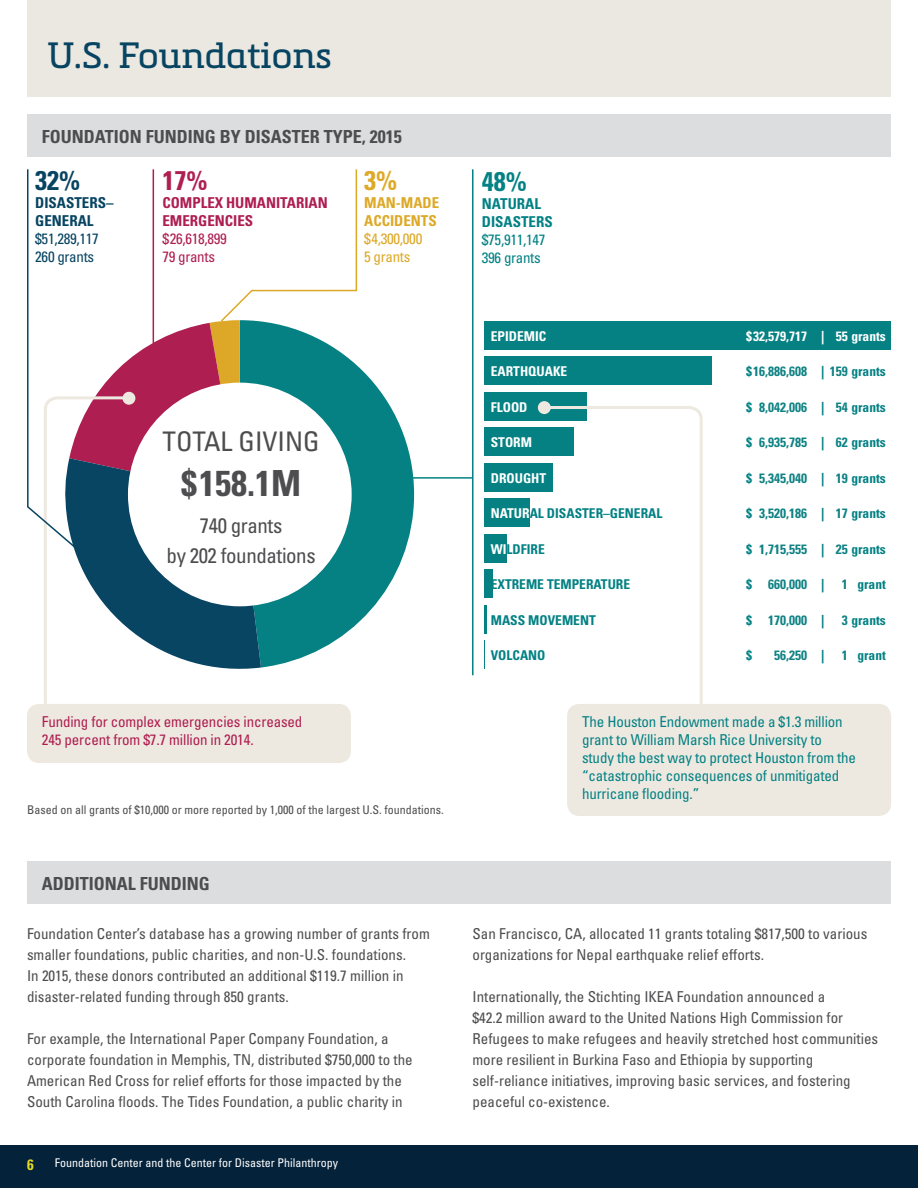
<style>
.page{position:relative;width:918px;height:1188px;background:#fff}
.page>*{position:absolute;margin:0;border:0;box-sizing:border-box;transform-origin:0 0}
.t1{font:36px "Metronic Slab Pro";color:#074462}
.t2{font:700 condensed 36px "Univers";color:#4d4d4f}
.t3{font:condensed 27px "Univers";color:#4d4d4f}
.t4{font:700 condensed 27px "Univers";color:#074462}
.t5{font:700 condensed 27px "Univers";color:#ae1e51}
.t6{font:700 condensed 27px "Univers";color:#038184}
.t7{font:700 condensed 27px "Univers";color:#dda927}
.t8{font:condensed 21px/30px "Univers";letter-spacing:-.02em;color:#4d4d4f;text-align:center}
.t9{font:700 condensed 18px "Univers";color:#4d4d4f}
.t10{font:condensed 15px/21px "Univers";color:#4d4d4f}
.t11{font:condensed 15px/18px "Univers";letter-spacing:-.01em;color:#038184}
.t12{font:condensed 15px/18px "Univers";letter-spacing:-.01em;color:#ae1e51}
.t13{font:700 condensed 15px/18px "Univers";color:#ae1e51}
.t14{font:condensed 15px/18px "Univers";letter-spacing:-.02em;color:#074462}
.t15{font:700 condensed 15px/18px "Univers";color:#074462}
.t16{font:700 condensed 15px/18px "Univers";color:#dda927}
.t17{font:condensed 15px/18px "Univers";letter-spacing:-.02em;color:#dda927}
.t18{font:700 condensed 15px/18px "Univers";color:#038184}
.t19{font:700 condensed 15px "Univers";color:#e5d923}
.t20{font:700 condensed 13.5px "Univers";color:#038184}
.t21{font:700 condensed 13.5px "Univers";color:#0f8284}
.t22{font:700 condensed 13.5px "Univers";color:#fff}
.t23{font:condensed 12px "Univers";color:#4d4d4f}
.t24{font:condensed 12px "Univers";color:#fff}
.s1{color:#fff}
.s2{color:#038184}
.s3{color:#0f8284}
</style>
<div class="page">
<div style="left:0;top:1145px;width:918px;height:43px;background:#042239"></div>
<svg style="left:358px;top:366px;width:56px;height:257px;fill:#058183"></svg>
<div style="left:484px;top:321px;width:407px;height:29px;background:#058183"></div>
<div style="left:484px;top:357px;width:228px;height:28px;background:#058183"></div>
<div style="left:484px;top:392px;width:103px;height:29px;background:#058183"></div>
<div style="left:484px;top:428px;width:90px;height:28px;background:#058183"></div>
<div style="left:484px;top:463px;width:69px;height:29px;background:#058183"></div>
<div style="left:484px;top:499px;width:45px;height:28px;background:#058183"></div>
<div style="left:484px;top:534px;width:22px;height:29px;background:#058183"></div>
<div style="left:484px;top:570px;width:9px;height:28px;background:#058183"></div>
<hr style="left:484px;top:605px;width:2px;height:29px;background:#058183">
<svg style="left:484px;top:641px;width:1px;height:28px"></svg>
<div style="left:27px;top:115px;width:864px;height:42px;background:#dcddde"></div>
<hr style="left:472px;top:169px;width:2px;height:506px;background:#038184">
<hr style="left:405px;top:477px;width:68px;height:2px;background:#038184">
<div style="left:567px;top:704px;width:324px;height:112px;background:#eee9e0;border-radius:12px"></div>
<div style="left:27px;top:0;width:864px;height:97px;background:#eae8e0"></div>
<svg style="left:544px;top:406px;width:159px;height:307px"></svg>
<div style="left:538px;top:401px;width:13px;height:13px;background:#eee9e0;border-radius:50%"></div>
<div style="left:27px;top:704px;width:324px;height:59px;background:#eee9e0;border-radius:12px"></div>
<svg style="left:27px;top:169px;width:331px;height:545px"></svg>
<div style="left:27px;top:862px;width:864px;height:42px;background:#dcddde"></div>
<h1 class="t1" style="left:47px;top:30px;width:286px">U.S. Foundations</h1>
<p class="t9" style="left:42px;top:125px;width:361px">FOUNDATION FUNDING BY DISASTER TYPE, 2015</p>
<h2 class="t4" style="left:35px;top:164px;width:46px">32%</h2>
<p class="t15" style="left:35px;top:194px;width:80px">DISASTERS–<br>GENERAL</p>
<p class="t14" style="left:35px;top:230px;width:65px">$51,289,117<br>260 grants</p>
<h2 class="t5" style="left:162px;top:164px;width:46px">17%</h2>
<p class="t13" style="left:162px;top:194px;width:167px">COMPLEX HUMANITARIAN<br>EMERGENCIES</p>
<p class="t12" style="left:162px;top:230px;width:66px">$26,618,899<br>79 grants</p>
<h2 class="t7" style="left:364px;top:164px;width:34px">3%</h2>
<p class="t16" style="left:364px;top:194px;width:76px">MAN-MADE<br>ACCIDENTS</p>
<p class="t17" style="left:364px;top:230px;width:60px">$4,300,000<br>5 grants</p>
<h2 class="t3" style="left:163px;top:424px;width:159px">TOTAL GIVING</h2>
<h1 class="t2" style="left:181px;top:461px;width:122px">$158.1M</h1>
<h3 class="t8" style="left:167px;top:510px;width:151px">740 grants<br>by 202 foundations</h3>
<p class="t12" style="left:42px;top:713px;width:262px">Funding for complex emergencies increased<br>245 percent from $7.7 million in 2014.</p>
<p class="t23" style="left:27px;top:802px;width:418px">Based on all grants of $10,000 or more reported by 1,000 of the largest U.S. foundations.</p>
<p class="t9" style="left:42px;top:872px;width:169px">ADDITIONAL FUNDING</p>
<p class="t10" style="left:27px;top:923px;width:404px">Foundation Center’s database has a growing number of grants from smaller foundations, public charities, and non-U.S. foundations.<br>In 2015, these donors contributed an additional $119.7 million in disaster-related funding through 850 grants.</p>
<p class="t10" style="left:27px;top:1028px;width:387px">For example, the International Paper Company Foundation, a corporate foundation in Memphis, TN, distributed $750,000 to the American Red Cross for relief efforts for those impacted by the South Carolina floods. The Tides Foundation, a public charity in</p>
<p class="t19" style="left:27px;top:1155px;width:8px">6</p>
<p class="t24" style="left:55px;top:1156px;width:285px">Foundation Center and the Center for Disaster Philanthropy</p>
<h2 class="t6" style="left:482px;top:165px;width:46px">48%</h2>
<p class="t18" style="left:482px;top:194px;width:72px">NATURAL<br>DISASTERS</p>
<p class="t11" style="left:482px;top:230px;width:65px">$75,911,147<br>396 grants</p>
<p class="t22" style="left:491px;top:328px;width:57px">EPIDEMIC</p>
<p class="t22" style="left:491px;top:363px;width:78px">EARTHQUAKE</p>
<p class="t22" style="left:491px;top:399px;width:38px">FLOOD</p>
<p class="t22" style="left:491px;top:434px;width:43px">STORM</p>
<p class="t22" style="left:491px;top:470px;width:57px">DROUGHT</p>
<p class="t20" style="left:491px;top:505px;width:173px"><span class="s1">NATUR</span>AL DISASTER–GENERAL</p>
<p class="t20" style="left:491px;top:541px;width:55px"><span class="s1">WI</span>LDFIRE</p>
<p class="t20" style="left:491px;top:576px;width:141px">EXTREME TEMPERATURE</p>
<p class="t20" style="left:491px;top:612px;width:107px">MASS MOVEMENT</p>
<p class="t20" style="left:491px;top:647px;width:56px">VOLCANO</p>
<p class="t22" style="left:746px;top:328px;width:63px">$32,579,717</p>
<p class="t22" style="left:821px;top:328px;width:5px">|</p>
<p class="t22" style="left:836px;top:328px;width:52px">55 grants</p>
<p class="t21" style="left:746px;top:363px;width:63px"><span class="s2">$</span>16,886,608</p>
<p class="t20" style="left:821px;top:363px;width:66px">| <span class="s3">159</span> grants</p>
<p class="t20" style="left:746px;top:399px;width:7px">$</p>
<p class="t20" style="left:821px;top:399px;width:5px">|</p>
<p class="t20" style="left:836px;top:399px;width:52px"><span class="s3">54</span> grants</p>
<p class="t20" style="left:746px;top:434px;width:7px">$</p>
<p class="t20" style="left:821px;top:434px;width:5px">|</p>
<p class="t20" style="left:836px;top:434px;width:52px"><span class="s3">62</span> grants</p>
<p class="t20" style="left:746px;top:470px;width:7px">$</p>
<p class="t20" style="left:821px;top:470px;width:5px">|</p>
<p class="t20" style="left:836px;top:470px;width:52px"><span class="s3">19</span> grants</p>
<p class="t20" style="left:746px;top:505px;width:7px">$</p>
<p class="t20" style="left:821px;top:505px;width:5px">|</p>
<p class="t20" style="left:836px;top:505px;width:52px"><span class="s3">17</span> grants</p>
<p class="t20" style="left:746px;top:541px;width:7px">$</p>
<p class="t20" style="left:821px;top:541px;width:5px">|</p>
<p class="t20" style="left:836px;top:541px;width:52px"><span class="s3">25</span> grants</p>
<p class="t20" style="left:746px;top:576px;width:7px">$</p>
<p class="t20" style="left:821px;top:576px;width:5px">|</p>
<p class="t20" style="left:857px;top:576px;width:30px">grant</p>
<p class="t20" style="left:746px;top:612px;width:7px">$</p>
<p class="t20" style="left:821px;top:612px;width:5px">|</p>
<p class="t20" style="left:842px;top:612px;width:46px"><span class="s3">3</span> grants</p>
<p class="t20" style="left:746px;top:647px;width:7px">$</p>
<p class="t20" style="left:821px;top:647px;width:5px">|</p>
<p class="t20" style="left:857px;top:647px;width:30px">grant</p>
<p class="t21" style="left:759px;top:399px;width:49px">8,042,006</p>
<p class="t21" style="left:759px;top:434px;width:49px">6,935,785</p>
<p class="t21" style="left:759px;top:470px;width:49px">5,345,040</p>
<p class="t21" style="left:759px;top:505px;width:49px">3,520,186</p>
<p class="t21" style="left:759px;top:541px;width:49px">1,715,555</p>
<p class="t21" style="left:768px;top:576px;width:40px">660,000</p>
<p class="t21" style="left:768px;top:612px;width:40px">170,000</p>
<p class="t21" style="left:774px;top:647px;width:34px">56,250</p>
<p class="t21" style="left:842px;top:576px;width:7px">1</p>
<p class="t21" style="left:842px;top:647px;width:7px">1</p>
<p class="t11" style="left:582px;top:713px;width:276px">The Houston Endowment made a $1.3 million grant to William Marsh Rice University to study the best way to protect Houston from the “catastrophic consequences of unmitigated hurricane flooding.”</p>
<p class="t10" style="left:472px;top:923px;width:396px">San Francisco, CA, allocated 11 grants totaling $817,500 to various organizations for Nepal earthquake relief efforts.</p>
<p class="t10" style="left:472px;top:986px;width:407px">Internationally, the Stichting IKEA Foundation announced a<br>$42.2 million award to the United Nations High Commission for Refugees to make refugees and heavily stretched host communities more resilient in Burkina Faso and Ethiopia by supporting self-reliance initiatives, improving basic services, and fostering peaceful co-existence.</p>
</div>
